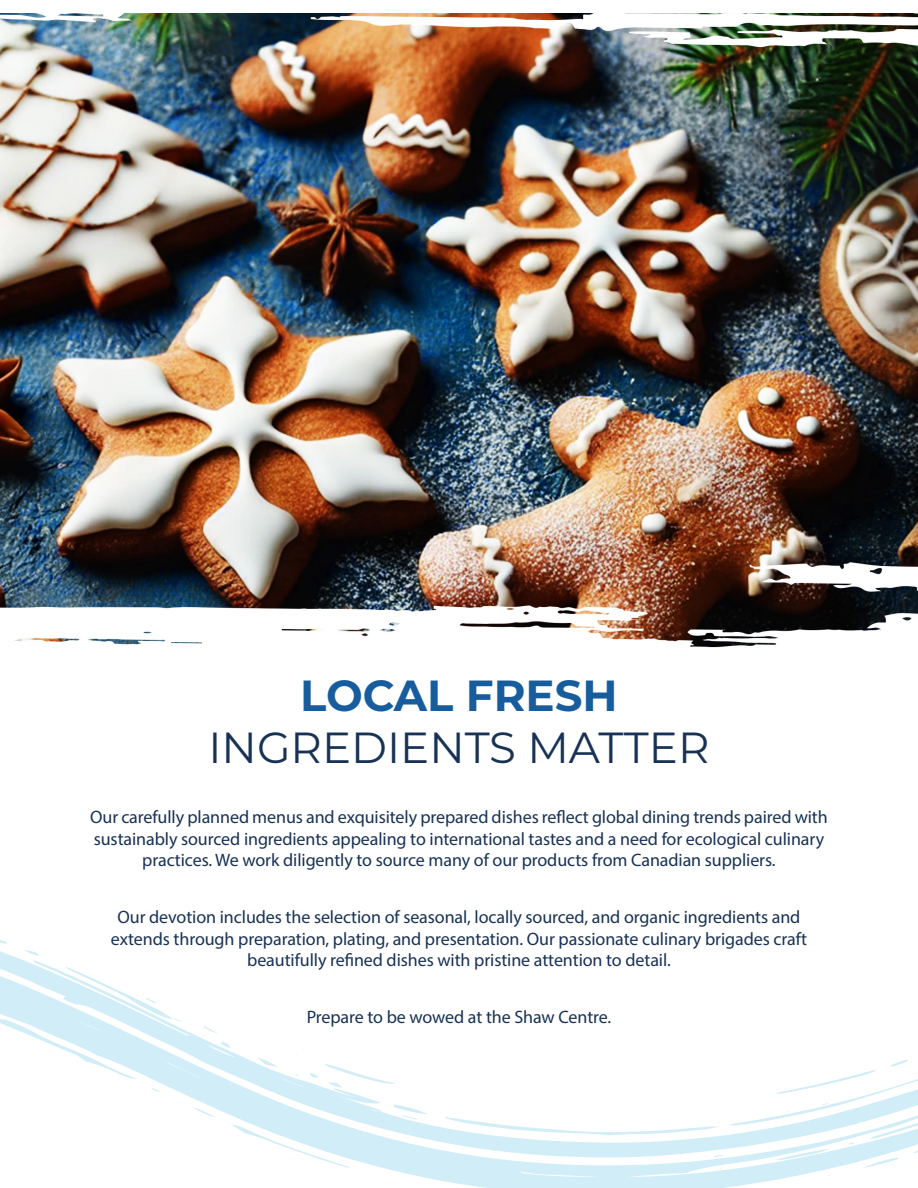
<style>
.page{position:relative;width:918px;height:1188px;background:#fff}
.page>*{position:absolute;margin:0;border:0;box-sizing:border-box;transform-origin:0 0}
.t1{font:43.5px "Montserrat";color:#183255}
.t2{font:700 43.5px "Montserrat";color:#175d9e}
.BodyCopy{font:18px/21.6px "Myriad Pro";letter-spacing:-.005em;color:#183255;text-align:center}
</style>
<div class="page">
<img style="left:0;top:14px;width:918px;height:634px">
<svg style="left:0;top:940px;width:829px;height:248px"></svg>
<svg style="left:231px;top:1124px;width:118px;height:44px"></svg>
<svg style="left:325px;top:1063px;width:70px;height:25px"></svg>
<svg style="left:24px;top:950px;width:15px;height:6px"></svg>
<svg style="left:193px;top:1107px;width:23px;height:11px"></svg>
<svg style="left:221px;top:1042px;width:10px;height:6px"></svg>
<svg style="left:310px;top:1073px;width:9px;height:5px"></svg>
<svg style="left:393px;top:1104px;width:35px;height:16px"></svg>
<svg style="left:150px;top:1088px;width:11px;height:4px"></svg>
<svg style="left:203px;top:1026px;width:15px;height:10px"></svg>
<svg style="left:446px;top:1059px;width:472px;height:110px"></svg>
<svg style="left:257px;top:1057px;width:28px;height:10px"></svg>
<svg style="left:0;top:963px;width:181px;height:116px"></svg>
<p class="t2" style="left:300px;top:664px;width:319px">LOCAL FRESH</p>
<p class="t1" style="left:209px;top:717px;width:502px">INGREDIENTS MATTER</p>
<p class="BodyCopy" style="left:90px;top:806px;width:739px">Our carefully planned menus and exquisitely prepared dishes reflect global dining trends paired with sustainably sourced ingredients appealing to international tastes and a need for ecological culinary practices. We work diligently to source many of our products from Canadian suppliers.</p>
<p class="BodyCopy" style="left:111px;top:906px;width:698px">Our devotion includes the selection of seasonal, locally sourced, and organic ingredients and extends through preparation, plating, and presentation. Our passionate culinary brigades craft beautifully refined dishes with pristine attention to detail.</p>
<p class="BodyCopy" style="left:307px;top:1006px;width:306px">Prepare to be wowed at the Shaw Centre.</p>
</div>
